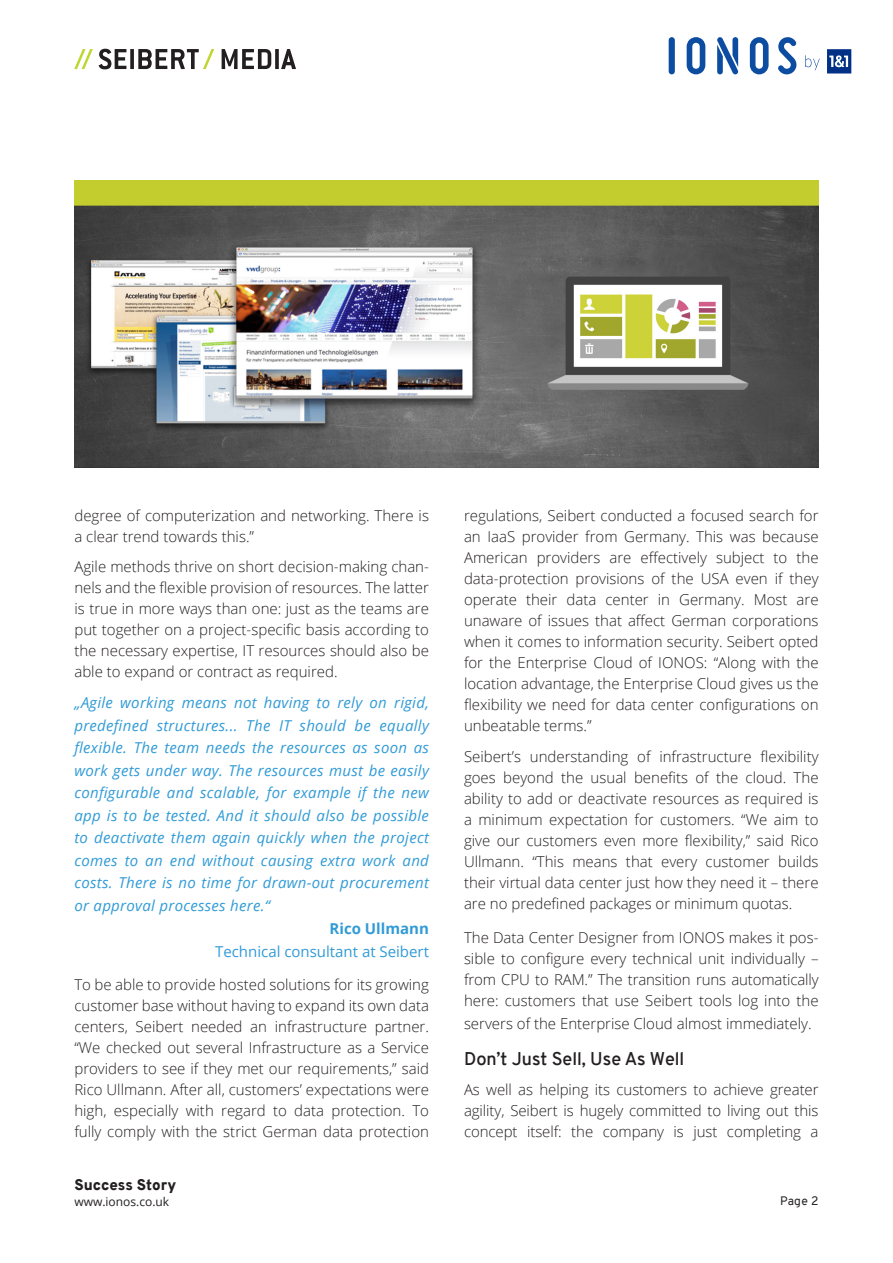
<style>
.page{position:relative;width:893px;height:1263px;background:#fff}
.page>*{position:absolute;margin:0;border:0;box-sizing:border-box;transform-origin:0 0}
.paragraph_headline{font:600 18px "Overpass";color:#231f20}
.standard_text_cont{font:300 15px/21px "Open Sans";color:#231f20;text-align:justify}
.quotes{font:italic 15px/22.5px "Open Sans";letter-spacing:.02em;color:#319bd6;text-align:justify}
.quote_owner_positi{font:15px "Open Sans";color:#319bd6}
.t1{font:900 15px "Overpass";color:#231f20}
.quote_owner_name{font:700 15px "Open Sans";color:#319bd6}
.t2{font:12px "Open Sans";color:#231f20}
.t3{font:12px "Overpass";color:#231f20}
</style>
<div class="page">
<svg style="left:74px;top:49px;width:19px;height:20px"></svg>
<svg style="left:99px;top:49px;width:27px;height:20px"></svg>
<svg style="left:130px;top:49px;width:4px;height:20px"></svg>
<svg style="left:138px;top:49px;width:76px;height:20px"></svg>
<svg style="left:222px;top:49px;width:49px;height:20px"></svg>
<svg style="left:275px;top:49px;width:4px;height:20px"></svg>
<svg style="left:281px;top:49px;width:15px;height:20px"></svg>
<svg style="left:778px;top:37px;width:19px;height:37px"></svg>
<svg style="left:750px;top:37px;width:19px;height:37px"></svg>
<svg style="left:717px;top:37px;width:21px;height:37px"></svg>
<svg style="left:687px;top:37px;width:18px;height:37px"></svg>
<svg style="left:669px;top:37px;width:6px;height:37px"></svg>
<svg style="left:805px;top:55px;width:15px;height:15px"></svg>
<svg style="left:827px;top:49px;width:25px;height:25px"></svg>
<svg style="left:827px;top:49px;width:24px;height:24px"></svg>
<img style="left:74px;top:181px;width:745px;height:286px">
<p class="standard_text_cont" style="left:74px;top:505px;width:356px">degree of computerization and networking. There is a clear trend towards this.”</p>
<p class="standard_text_cont" style="left:74px;top:556px;width:356px">Agile methods thrive on short decision-making chan&shy;nels and the flexible provision of resources. The latter is true in more ways than one: just as the teams are put together on a project-specific basis according to the necessary expertise, IT resources should also be able to expand or contract as required.</p>
<p class="quotes" style="left:74px;top:691px;width:356px">„Agile working means not having to rely on rigid, predefined structures... The IT should be equally flexible. The team needs the resources as soon as work gets under way. The resources must be easily configurable and scalable, for example if the new app is to be tested. And it should also be possible to deactivate them again quickly when the project comes to an end without causing extra work and costs. There is no time for drawn-out procurement or approval processes here.“</p>
<p class="quote_owner_name" style="left:330px;top:918px;width:101px">Rico Ullmann</p>
<p class="quote_owner_positi" style="left:215px;top:941px;width:215px">Technical consultant at Seibert</p>
<p class="standard_text_cont" style="left:74px;top:973px;width:356px">To be able to provide hosted solutions for its growing customer base without having to expand its own data centers, Seibert needed an infrastructure partner. “We checked out several Infrastructure as a Service providers to see if they met our requirements,” said Rico Ullmann. After all, customers’ expectations were high, especially with regard to data protection. To fully comply with the strict German data protection</p>
<p class="t1" style="left:74px;top:1174px;width:103px">Success Story</p>
<p class="t2" style="left:74px;top:1193px;width:96px">www.ionos.co.uk</p>
<p class="standard_text_cont" style="left:464px;top:505px;width:356px">regulations, Seibert conducted a focused search for an IaaS provider from Germany. This was because American providers are effectively subject to the data-protection provisions of the USA even if they operate their data center in Germany. Most are unaware of issues that affect German corporations when it comes to information security. Seibert opted for the Enterprise Cloud of IONOS: “Along with the location advantage, the Enterprise Cloud gives us the flexibility we need for data center configurations on unbeatable terms.”</p>
<p class="standard_text_cont" style="left:464px;top:746px;width:356px">Seibert’s understanding of infrastructure flexibility goes beyond the usual benefits of the cloud. The ability to add or deactivate resources as required is a minimum expectation for customers. “We aim to give our customers even more flexibility,” said Rico Ullmann. “This means that every customer builds their virtual data center just how they need it – there are no predefined packages or minimum quotas.</p>
<p class="standard_text_cont" style="left:464px;top:927px;width:356px">The Data Center Designer from IONOS makes it pos&shy;sible to configure every technical unit individually – from CPU to RAM.” The transition runs automatically here: customers that use Seibert tools log into the</p>
<p class="standard_text_cont" style="left:464px;top:1012px;width:349px">servers of the Enterprise Cloud almost immediately.</p>
<p class="paragraph_headline" style="left:464px;top:1045px;width:222px">Don’t Just Sell, Use As Well</p>
<p class="standard_text_cont" style="left:464px;top:1078px;width:356px">As well as helping its customers to achieve greater agility, Seibert is hugely committed to living out this concept itself: the company is just completing a</p>
<p class="t3" style="left:780px;top:1193px;width:40px">Page 2</p>
</div>
